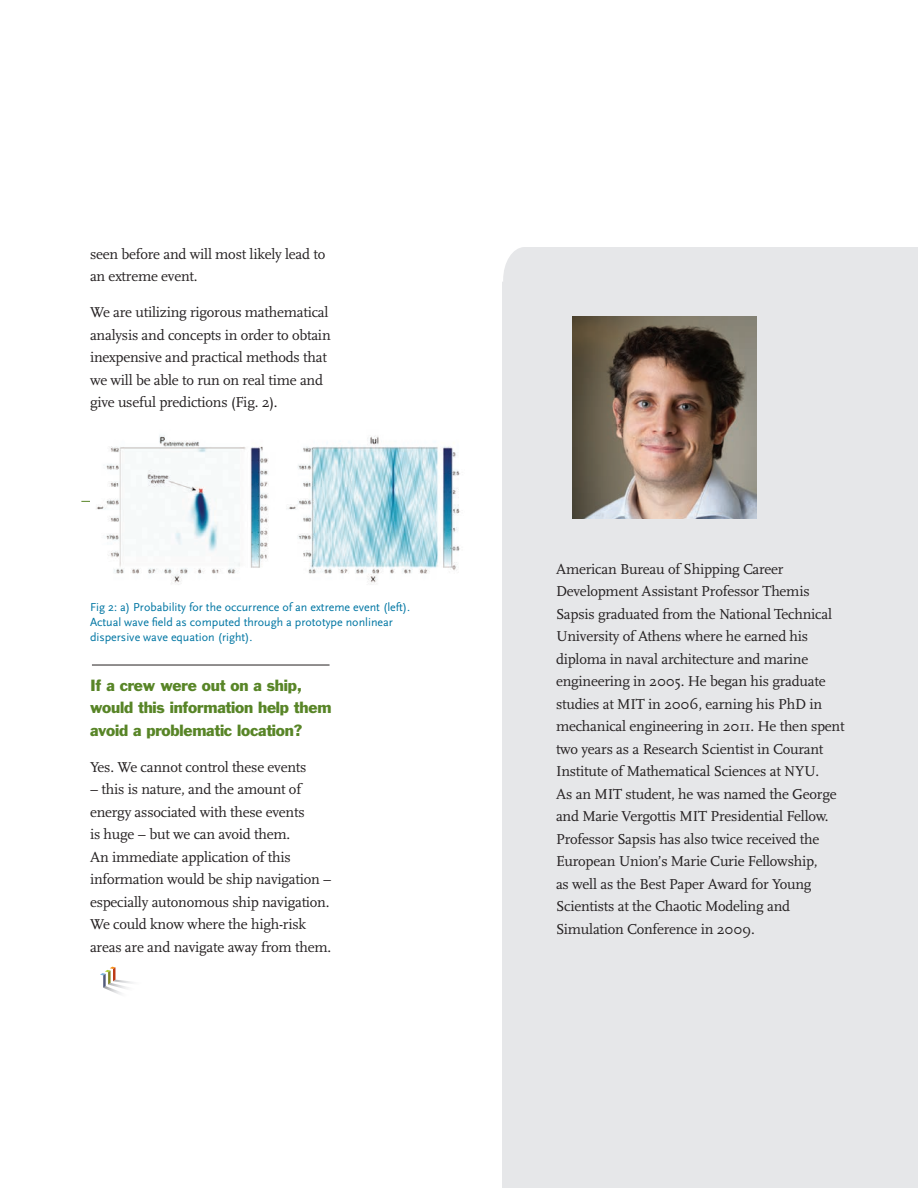
<style>
.page{position:relative;width:918px;height:1188px;background:#fff}
.page>*{position:absolute;margin:0;border:0;box-sizing:border-box;transform-origin:0 0}
.t1{font:15px/22.5px "Scala";letter-spacing:-.015em;color:#231f20}
.t2{font:15px/22.5px "Franklin Gothic";letter-spacing:-.015em;color:#588527}
.t3{font:12px/15px "Scala Sans";color:#0076a3}
</style>
<div class="page">
<div style="left:503px;top:248px;width:415px;height:940px;background:#e6e7e9"></div>
<svg style="left:503px;top:247px;width:21px;height:28px"></svg>
<img style="left:573px;top:316px;width:184px;height:203px">
<svg style="left:100px;top:967px;width:33px;height:28px"></svg>
<hr style="left:81px;top:501px;width:238px;height:1px;background:#588527">
<img style="left:90px;top:435px;width:370px;height:150px">
<hr style="left:92px;top:665px;width:238px;height:1px;background:#231f20">
<p class="t1" style="left:90px;top:243px;width:237px">seen before and will most likely lead to an extreme event.</p>
<p class="t1" style="left:90px;top:301px;width:242px">We are utilizing rigorous mathematical analysis and concepts in order to obtain inexpensive and practical methods that we will be able to run on real time and give useful predictions (Fig. 2).</p>
<p class="t3" style="left:90px;top:600px;width:322px">Fig 2: a) Probability for the occurrence of an extreme event (left).<br>Actual wave field as computed through a prototype nonlinear dispersive wave equation (right).</p>
<p class="t2" style="left:90px;top:674px;width:243px">If a crew were out on a ship, would this information help them avoid a problematic location?</p>
<p class="t1" style="left:90px;top:756px;width:218px">Yes. We cannot control these events</p>
<p class="t1" style="left:90px;top:778px;width:243px">– this is nature, and the amount of energy associated with these events<br>is huge – but we can avoid them.<br>An immediate application of this information would be ship navigation – especially autonomous ship navigation.<br>We could know where the high-risk areas are and navigate away from them.</p>
<p class="t1" style="left:556px;top:558px;width:290px">American Bureau of Shipping Career Development Assistant Professor Themis Sapsis graduated from the National Technical University of Athens where he earned his diploma in naval architecture and marine engineering in 2005. He began his graduate studies at MIT in 2006, earning his PhD in mechanical engineering in 2011. He then spent two years as a Research Scientist in Courant Institute of Mathematical Sciences at NYU.<br>As an MIT student, he was named the George and Marie Vergottis MIT Presidential Fellow.<br>Professor Sapsis has also twice received the European Union’s Marie Curie Fellowship,<br>as well as the Best Paper Award for Young Scientists at the Chaotic Modeling and Simulation Conference in 2009.</p>
</div>
